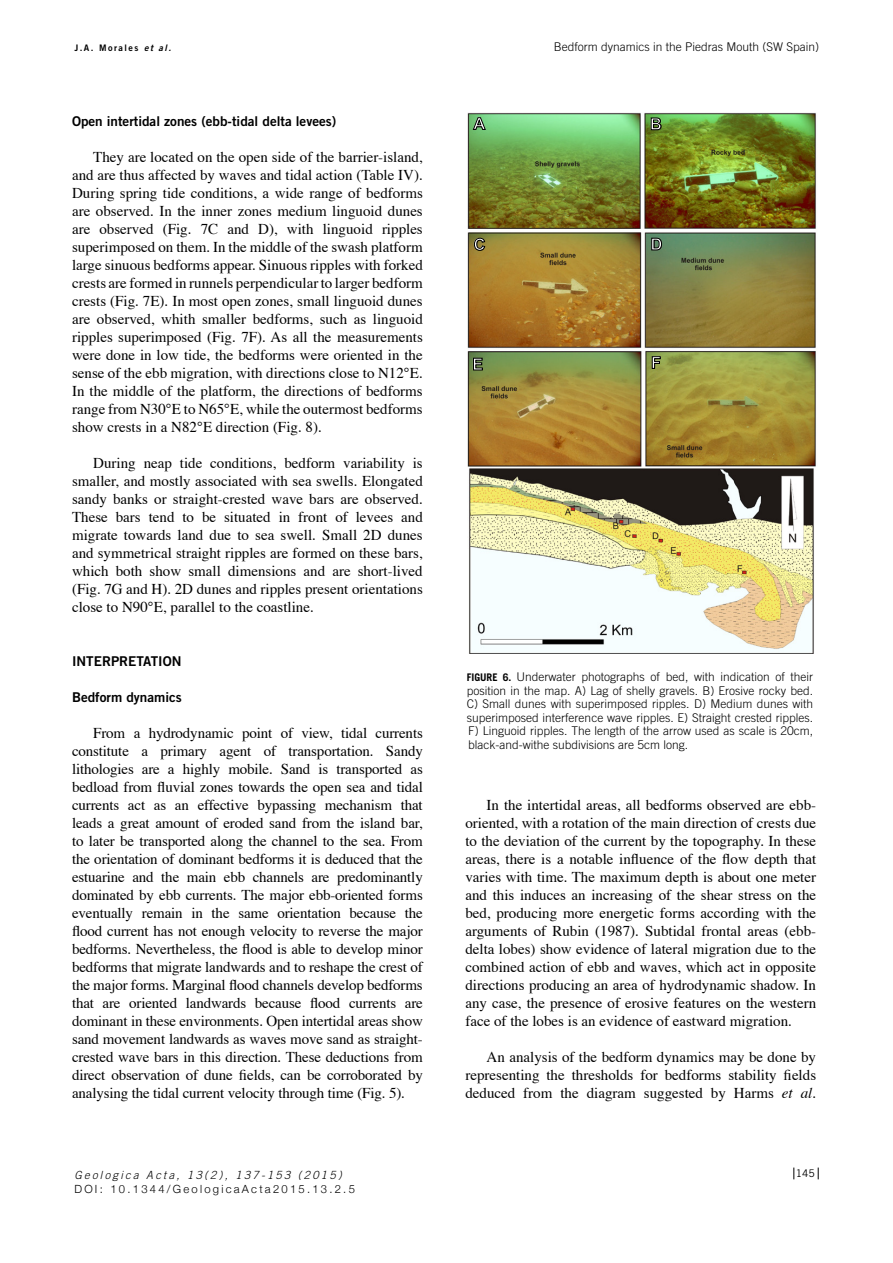
<style>
.page{position:relative;width:893px;height:1263px;background:#fff}
.page>*{position:absolute;margin:0;border:0;box-sizing:border-box;transform-origin:0 0}
.t1{font:700 16.35px "Arial";color:#fff}
.t2{font:15px/18px "Times";color:#000;text-align:justify}
.t3{font:13.5px "Trade Gothic Bold Two";color:#000}
.t4{font:300 12px/13.5px "Trade Gothic";color:#000;text-align:justify}
.t5{font:300 11.25px "Helvetica Neue";letter-spacing:.2em;color:#000}
.t6{font:italic 300 11.25px "Trade Gothic";letter-spacing:.2em;color:#000}
.t7{font:700 10.5px "Trade Gothic";color:#000}
.t8{font:10.5px "Trade Gothic";color:#000}
.t9{font:9px "Trade Gothic Bold Two";color:#000}
.s1{font-style:italic}
.s2{font-weight:700;font-size:10.5px}
</style>
<div class="page">
<svg style="left:793px;top:1167px;width:1px;height:12px"></svg>
<svg style="left:818px;top:1167px;width:1px;height:12px"></svg>
<img style="left:467px;top:112px;width:349px;height:542px">
<svg style="left:473px;top:117px;width:13px;height:13px"></svg>
<svg style="left:651px;top:117px;width:10px;height:13px"></svg>
<svg style="left:474px;top:238px;width:11px;height:13px"></svg>
<svg style="left:651px;top:238px;width:11px;height:12px"></svg>
<svg style="left:473px;top:358px;width:10px;height:12px"></svg>
<svg style="left:652px;top:356px;width:9px;height:13px"></svg>
<p class="t9" style="left:74px;top:43px;width:98px">J.A. Morales <span class="s1">et al.</span></p>
<p class="t4" style="left:554px;top:40px;width:267px">Bedform dynamics in the Piedras Mouth (SW Spain)</p>
<p class="t3" style="left:72px;top:113px;width:266px">Open intertidal zones (ebb-tidal delta levees)</p>
<p class="t2" style="left:72px;top:147px;width:352px;text-indent:21px">They are located on the open side of the barrier-island, and are thus affected by waves and tidal action (Table IV).<br>During spring tide conditions, a wide range of bedforms are observed. In the inner zones medium linguoid dunes are observed (Fig. 7C and D), with linguoid ripples superimposed on them. In the middle of the swash platform large sinuous bedforms appear. Sinuous ripples with forked crests are formed in runnels perpendicular to larger bedform crests (Fig. 7E). In most open zones, small linguoid dunes are observed, whith smaller bedforms, such as linguoid ripples superimposed (Fig. 7F). As all the measurements were done in low tide, the bedforms were oriented in the sense of the ebb migration, with directions close to N12°E.<br>In the middle of the platform, the directions of bedforms range from N30°E to N65°E, while the outermost bedforms show crests in a N82°E direction (Fig. 8).</p>
<p class="t2" style="left:72px;top:453px;width:352px;text-indent:21px">During neap tide conditions, bedform variability is smaller, and mostly associated with sea swells. Elongated sandy banks or straight-crested wave bars are observed.<br>These bars tend to be situated in front of levees and migrate towards land due to sea swell. Small 2D dunes and symmetrical straight ripples are formed on these bars, which both show small dimensions and are short-lived (Fig. 7G and H). 2D dunes and ripples present orientations close to N90°E, parallel to the coastline.</p>
<p class="t3" style="left:72px;top:653px;width:111px">Interpretation</p>
<p class="t3" style="left:72px;top:689px;width:111px">Bedform dynamics</p>
<p class="t2" style="left:72px;top:723px;width:352px;text-indent:21px">From a hydrodynamic point of view, tidal currents constitute a primary agent of transportation. Sandy lithologies are a highly mobile. Sand is transported as bedload from fluvial zones towards the open sea and tidal currents act as an effective bypassing mechanism that leads a great amount of eroded sand from the island bar, to later be transported along the channel to the sea. From the orientation of dominant bedforms it is deduced that the estuarine and the main ebb channels are predominantly dominated by ebb currents. The major ebb-oriented forms eventually remain in the same orientation because the flood current has not enough velocity to reverse the major bedforms. Nevertheless, the flood is able to develop minor bedforms that migrate landwards and to reshape the crest of the major forms. Marginal flood channels develop bedforms that are oriented landwards because flood currents are dominant in these environments. Open intertidal areas show sand movement landwards as waves move sand as straight&shy;crested wave bars in this direction. These deductions from direct observation of dune fields, can be corroborated by analysing the tidal current velocity through time (Fig. 5).</p>
<p class="t6" style="left:74px;top:1168px;width:269px">Geologica Acta, 13(2), 137-153 (2015)</p>
<p class="t5" style="left:74px;top:1181px;width:282px">DOI: 10.1344/GeologicaActa2015.13.2.5</p>
<p class="t1" style="left:473px;top:113px;width:13px">A</p>
<p class="t1" style="left:650px;top:113px;width:13px">B</p>
<p class="t1" style="left:474px;top:234px;width:13px">C</p>
<p class="t1" style="left:650px;top:233px;width:13px">D</p>
<p class="t1" style="left:472px;top:353px;width:12px">E</p>
<p class="t1" style="left:651px;top:352px;width:12px">F</p>
<p class="t4" style="left:467px;top:670px;width:348px;text-indent:36px"><span class="s2">6.</span> Underwater photographs of bed, with indication of their position in the map. A) Lag of shelly gravels. B) Erosive rocky bed.<br>C) Small dunes with superimposed ripples. D) Medium dunes with superimposed interference wave ripples. E) Straight crested ripples.<br>F) Linguoid ripples. The length of the arrow used as scale is 20cm, black-and-withe subdivisions are 5cm long.</p>
<p class="t7" style="left:467px;top:671px;width:15px">FIGURE</p>
<p class="t2" style="left:465px;top:795px;width:352px;text-indent:21px">In the intertidal areas, all bedforms observed are ebb&shy;oriented, with a rotation of the main direction of crests due to the deviation of the current by the topography. In these areas, there is a notable influence of the flow depth that varies with time. The maximum depth is about one meter and this induces an increasing of the shear stress on the bed, producing more energetic forms according with the arguments of Rubin (1987). Subtidal frontal areas (ebb&shy;delta lobes) show evidence of lateral migration due to the combined action of ebb and waves, which act in opposite directions producing an area of hydrodynamic shadow. In any case, the presence of erosive features on the western face of the lobes is an evidence of eastward migration.</p>
<p class="t2" style="left:465px;top:1047px;width:352px;text-indent:21px">An analysis of the bedform dynamics may be done by representing the thresholds for bedforms stability fields deduced from the diagram suggested by Harms <span class="s1">et al.</span></p>
<p class="t8" style="left:796px;top:1167px;width:21px">145</p>
</div>
